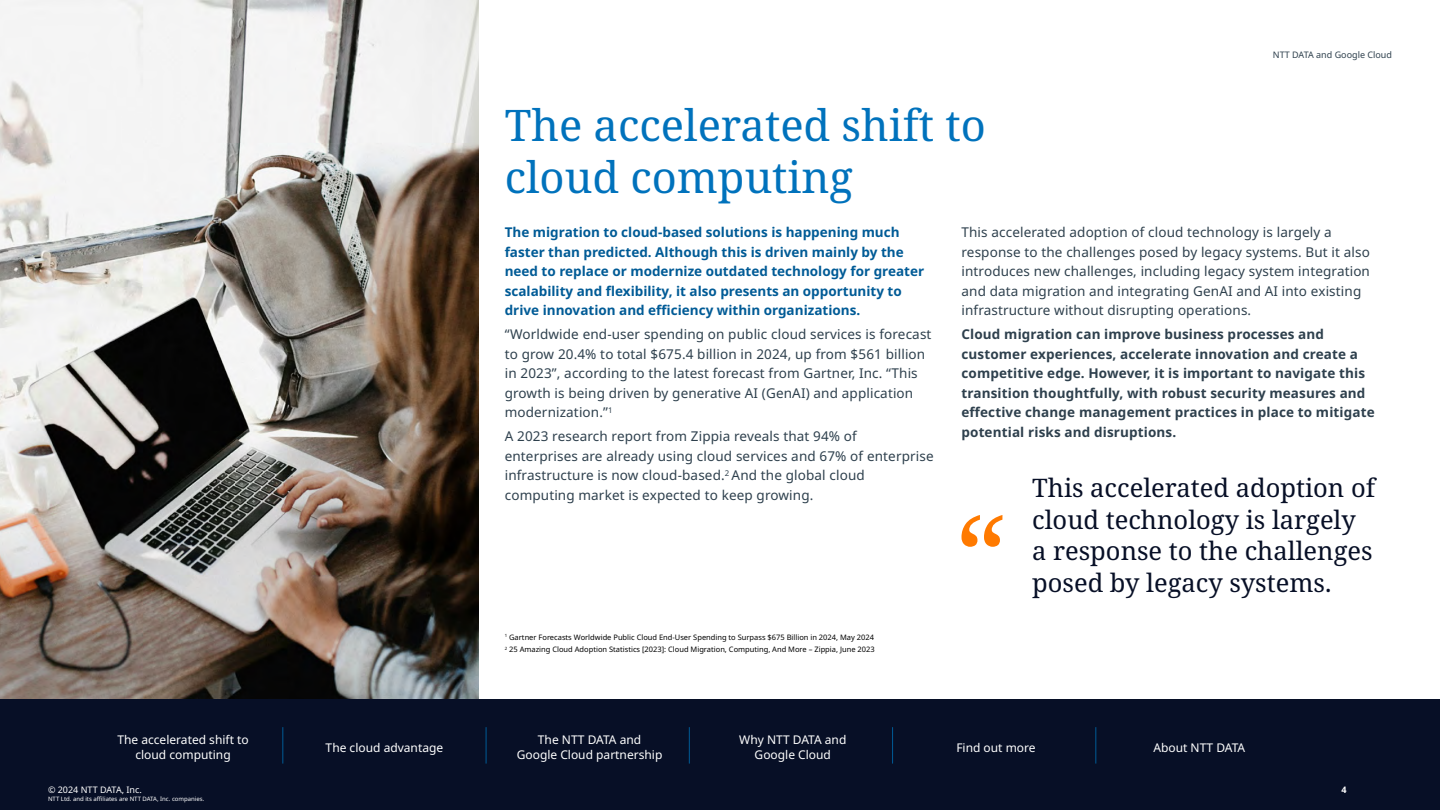
<style>
.page{position:relative;width:1440px;height:810px;background:#fff}
.page>*{position:absolute;margin:0;border:0;box-sizing:border-box;transform-origin:0 0}
.HEADING_3_58pt{font:43.5px/51.8px "Noto Serif";color:#0072bc}
.QUOTATION_34pt{font:25.5px/31.5px "Noto Serif";color:#070f26}
.BODY_TEXT_18pt{font:13.5px/19.5px "Noto Sans";letter-spacing:.01em;color:#2e404d}
.BODY_TEXT_18pt-2{font:700 13.5px/19.5px "Noto Sans";letter-spacing:.01em;color:#2e404d}
.BODY_TEXT_18pt-3{font:700 13.5px/19.5px "Noto Sans";color:#005b96}
.t1{font:12px/15px "Noto Sans";color:#fff;text-align:center}
.t2{font:9px "Noto Sans";color:#2e404d}
.t3{font:9px "Noto Sans";color:#fff}
.t4{font:700 9px "Noto Sans";color:#fff}
.GRAPH_DESCRIPTOR_18pt{font:7.5px "Noto Sans";color:#000}
.t5{font:6px "Noto Sans";color:#fff}
</style>
<div class="page">
<img style="left:0;top:0;width:478px;height:699px">
<svg style="left:962px;top:515px;width:40px;height:32px"></svg>
<div style="left:0;top:699px;width:1440px;height:111px;background:#070f26"></div>
<hr style="left:282px;top:727px;width:1px;height:37px;background:#005b96">
<hr style="left:486px;top:727px;width:1px;height:37px;background:#005b96">
<hr style="left:689px;top:727px;width:1px;height:37px;background:#005b96">
<hr style="left:892px;top:727px;width:1px;height:37px;background:#005b96">
<hr style="left:1095px;top:727px;width:1px;height:37px;background:#005b96">
<p class="t2" style="left:1273px;top:49px;width:121px">NTT DATA and Google Cloud</p>
<p class="HEADING_3_58pt" style="left:505px;top:101px;width:483px">The accelerated shift to cloud computing</p>
<p class="BODY_TEXT_18pt" style="left:962px;top:223px;width:410px">This accelerated adoption of cloud technology is largely a response to the challenges posed by legacy systems. But it also introduces new challenges, including legacy system integration and data migration and integrating GenAI and AI into existing infrastructure without disrupting operations.</p>
<p class="BODY_TEXT_18pt-2" style="left:962px;top:325px;width:415px">Cloud migration can improve business processes and customer experiences, accelerate innovation and create a competitive edge. However, it is important to navigate this transition thoughtfully, with robust security measures and effective change management practices in place to mitigate potential risks and disruptions.</p>
<p class="QUOTATION_34pt" style="left:1032px;top:473px;width:344px">This accelerated adoption of cloud technology is largely a response to the challenges posed by legacy systems.</p>
<p class="GRAPH_DESCRIPTOR_18pt" style="left:505px;top:633px;width:371px"><sup>1</sup> Gartner Forecasts Worldwide Public Cloud End-User Spending to Surpass $675 Billion in 2024, May 2024</p>
<p class="GRAPH_DESCRIPTOR_18pt" style="left:505px;top:645px;width:371px"><sup>2</sup> 25 Amazing Cloud Adoption Statistics [2023]: Cloud Migration, Computing, And More – Zippia, June 2023</p>
<p class="BODY_TEXT_18pt-3" style="left:505px;top:223px;width:421px">The migration to cloud-based solutions is happening much faster than predicted. Although this is driven mainly by the need to replace or modernize outdated technology for greater scalability and flexibility, it also presents an opportunity to drive innovation and efficiency within organizations.</p>
<p class="BODY_TEXT_18pt" style="left:505px;top:325px;width:428px">“Worldwide end-user spending on public cloud services is forecast to grow 20.4% to total $675.4 billion in 2024, up from $561 billion in 2023”, according to the latest forecast from Gartner, Inc. “This growth is being driven by generative AI (GenAI) and application modernization.”<sup>1</sup></p>
<p class="BODY_TEXT_18pt" style="left:505px;top:427px;width:430px">A 2023 research report from Zippia reveals that 94% of<br>enterprises are already using cloud services and 67% of enterprise infrastructure is now cloud-based.<sup>2</sup> And the global cloud computing market is expected to keep growing.</p>
<p class="t1" style="left:117px;top:733px;width:133px">The accelerated shift to cloud computing</p>
<p class="t1" style="left:326px;top:740px;width:119px">The cloud advantage</p>
<p class="t1" style="left:517px;top:733px;width:147px">The NTT DATA and<br>Google Cloud partnership</p>
<p class="t1" style="left:739px;top:733px;width:109px">Why NTT DATA and<br>Google Cloud</p>
<p class="t1" style="left:956px;top:740px;width:81px">Find out more</p>
<p class="t1" style="left:1153px;top:740px;width:93px">About NTT DATA</p>
<p class="t3" style="left:48px;top:785px;width:95px">© 2024 NTT DATA, Inc.</p>
<p class="t4" style="left:1342px;top:785px;width:7px">4</p>
<p class="t5" style="left:48px;top:795px;width:158px">NTT Ltd. and its affiliates are NTT DATA, Inc. companies.</p>
</div>
